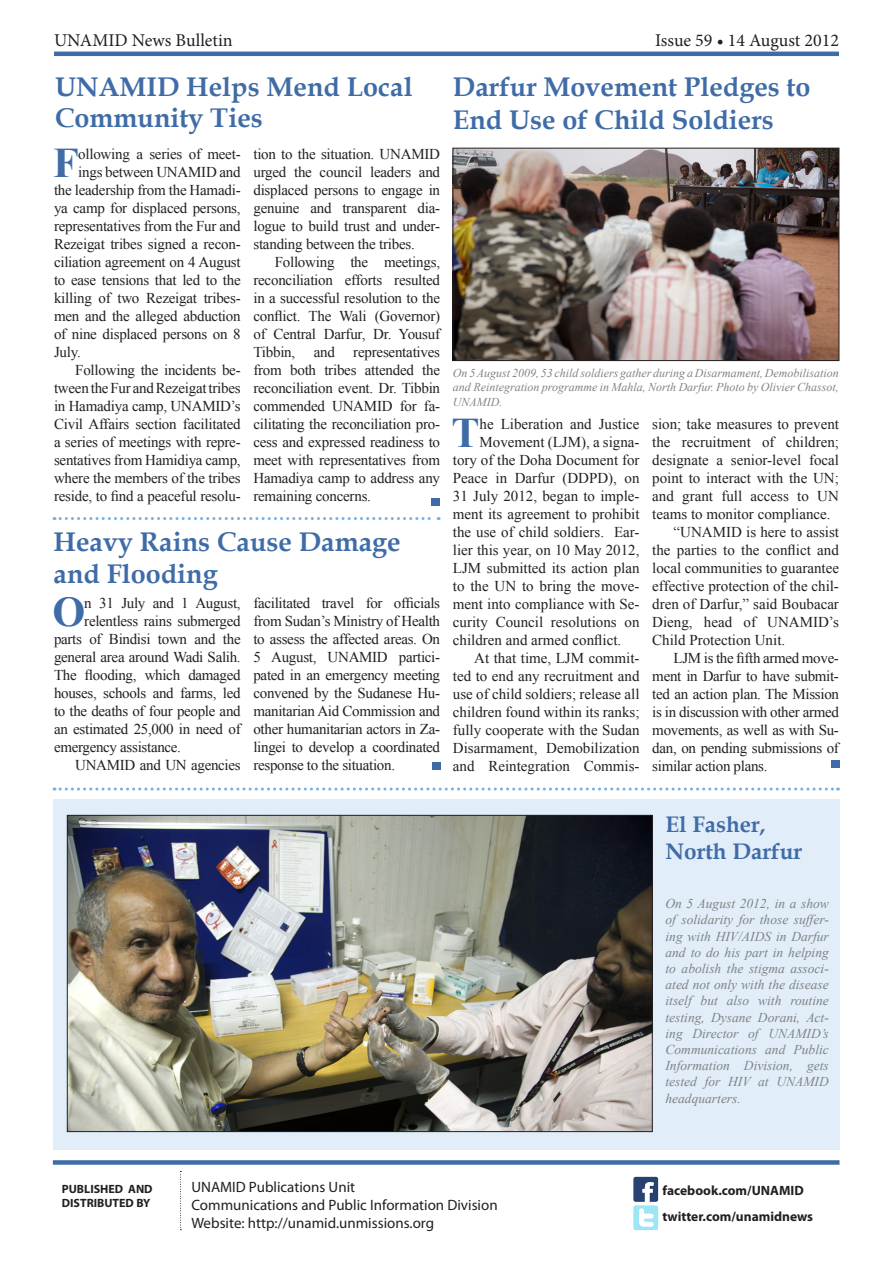
<style>
.page{position:relative;width:893px;height:1263px;background:#fff}
.page>*{position:absolute;margin:0;border:0;box-sizing:border-box;transform-origin:0 0}
.t1{font:700 42.15px "Times New Roman";color:#3f6ca7}
.t2{font:700 27px/32.4px "Book Antiqua";color:#3f6ca7}
.t3{font:700 22.5px/27px "Book Antiqua";color:#3f6ca7}
.t4{font:18px "Minion Pro";color:#231f20}
.t5{font:15px/18px "Times New Roman";letter-spacing:-.015em;color:#231f20;text-align:justify}
.t6{font:15px/18px "Myriad Pro";color:#231f20}
.t7{font:italic 13.5px/16.2px "Times New Roman";color:#808285;text-align:justify}
.t8{font:700 13.5px "Myriad Pro";color:#231f20}
.t9{font:italic 12px/14.4px "Times New Roman";color:#808285;text-align:justify}
.t10{font:700 12px "Myriad Pro";color:#231f20}
</style>
<div class="page">
<div style="left:53px;top:799px;width:786px;height:350px;background:#e1edf8"></div>
<hr style="left:54px;top:52px;width:785px;height:4px;background:#3f6ca7">
<img style="left:633px;top:1176px;width:26px;height:25px">
<img style="left:633px;top:1201px;width:26px;height:30px">
<div style="left:53px;top:1160px;width:786px;height:5px;background:#3f6ca7"></div>
<svg style="left:180px;top:1171px;width:1px;height:59px"></svg>
<svg style="left:54px;top:517px;width:385px;height:3px"></svg>
<div style="left:831px;top:761px;width:8px;height:7px;background:#3f6ca7"></div>
<img style="left:455px;top:150px;width:382px;height:209px">
<div style="left:453px;top:148px;width:386px;height:213px;border:1px solid #231f20"></div>
<img style="left:69px;top:817px;width:582px;height:313px">
<div style="left:431px;top:498px;width:9px;height:7px;background:#3f6ca7"></div>
<div style="left:432px;top:762px;width:9px;height:8px;background:#3f6ca7"></div>
<svg style="left:54px;top:787px;width:784px;height:3px"></svg>
<p class="t4" style="left:54px;top:28px;width:180px">UNAMID News Bulletin</p>
<p class="t2" style="left:55px;top:72px;width:359px;line-height:31px">UNAMID Helps Mend Local<br>Community Ties</p>
<p class="t1" style="left:53px;top:133px;width:27px">F</p>
<p class="t5" style="left:78px;top:144px;width:164px">ollowing a series of meet-</p>
<p class="t5" style="left:253px;top:144px;width:188px">tion to the situation. UNAMID urged the council leaders and displaced persons to engage in genuine and transparent dia&shy;logue to build trust and under&shy;standing between the tribes.</p>
<p class="t5" style="left:253px;top:252px;width:188px;text-indent:21px">Following the meetings, reconciliation efforts resulted in a successful resolution to the conflict. The Wali (Governor) of Central Darfur, Dr. Yousuf Tibbin, and representatives from both tribes attended the reconciliation event. Dr. Tibbin commended UNAMID for fa&shy;cilitating the reconciliation pro&shy;cess and expressed readiness to meet with representatives from Hamadiya camp to address any remaining concerns.</p>
<p class="t5" style="left:78px;top:162px;width:164px">ings between UNAMID and</p>
<p class="t5" style="left:54px;top:180px;width:188px">the leadership from the Hamadi-</p>
<p class="t5" style="left:54px;top:198px;width:188px">ya camp for displaced persons,</p>
<p class="t5" style="left:54px;top:216px;width:188px">representatives from the Fur and</p>
<p class="t5" style="left:54px;top:234px;width:188px">Rezeigat tribes signed a recon-</p>
<p class="t5" style="left:54px;top:252px;width:188px">ciliation agreement on 4 August</p>
<p class="t5" style="left:54px;top:270px;width:188px">to ease tensions that led to the</p>
<p class="t5" style="left:54px;top:288px;width:188px">killing of two Rezeigat tribes-</p>
<p class="t5" style="left:54px;top:306px;width:188px">men and the alleged abduction</p>
<p class="t5" style="left:54px;top:324px;width:188px">of nine displaced persons on 8</p>
<p class="t5" style="left:54px;top:342px;width:28px">July.</p>
<p class="t5" style="left:54px;top:360px;width:188px;text-indent:21px">Following the incidents be&shy;tween the Fur and Rezeigat tribes in Hamadiya camp, UNAMID’s Civil Affairs section facilitated a series of meetings with repre&shy;sentatives from Hamidiya camp, where the members of the tribes reside, to find a peaceful resolu-</p>
<p class="t2" style="left:54px;top:526px;width:349px">Heavy Rains Cause Damage and Flooding</p>
<p class="t5" style="left:253px;top:594px;width:188px">facilitated travel for officials from Sudan’s Ministry of Health to assess the affected areas. On 5 August, UNAMID partici&shy;pated in an emergency meeting convened by the Sudanese Hu&shy;manitarian Aid Commission and other humanitarian actors in Za&shy;lingei to develop a coordinated response to the situation.</p>
<p class="t1" style="left:52px;top:583px;width:34px">O</p>
<p class="t5" style="left:84px;top:594px;width:158px">n 31 July and 1 August,</p>
<p class="t5" style="left:84px;top:612px;width:158px">relentless rains submerged</p>
<p class="t5" style="left:54px;top:630px;width:188px">parts of Bindisi town and the</p>
<p class="t5" style="left:54px;top:648px;width:188px">general area around Wadi Salih.</p>
<p class="t5" style="left:54px;top:666px;width:188px">The flooding, which damaged</p>
<p class="t5" style="left:54px;top:684px;width:188px">houses, schools and farms, led</p>
<p class="t5" style="left:54px;top:702px;width:188px">to the deaths of four people and</p>
<p class="t5" style="left:54px;top:720px;width:188px">an estimated 25,000 in need of</p>
<p class="t5" style="left:54px;top:738px;width:129px">emergency assistance.</p>
<p class="t5" style="left:75px;top:756px;width:167px">UNAMID and UN agencies</p>
<p class="t4" style="left:655px;top:28px;width:185px">Issue 59 • 14 August 2012</p>
<p class="t2" style="left:453px;top:71px;width:359px">Darfur Movement Pledges to<br>End Use of Child Soldiers</p>
<p class="t9" style="left:453px;top:365px;width:387px">On 5 August 2009, 53 child soldiers gather during a Disarmament, Demobilisation and Reintegration programme in Mahla, North Darfur. Photo by Olivier Chassot, UNAMID.</p>
<p class="t5" style="left:652px;top:415px;width:188px">sion; take measures to prevent the recruitment of children; designate a senior-level focal point to interact with the UN; and grant full access to UN teams to monitor compliance.</p>
<p class="t5" style="left:652px;top:523px;width:188px;text-indent:21px">“UNAMID is here to assist the parties to the conflict and local communities to guarantee effective protection of the chil&shy;dren of Darfur,” said Boubacar Dieng, head of UNAMID’s Child Protection Unit.</p>
<p class="t5" style="left:652px;top:649px;width:188px;text-indent:21px">LJM is the fifth armed move&shy;ment in Darfur to have submit&shy;ted an action plan. The Mission is in discussion with other armed movements, as well as with Su&shy;dan, on pending submissions of similar action plans.</p>
<p class="t1" style="left:451px;top:404px;width:30px">T</p>
<p class="t5" style="left:480px;top:415px;width:161px">he Liberation and Justice</p>
<p class="t5" style="left:480px;top:433px;width:161px">Movement (LJM), a signa-</p>
<p class="t5" style="left:453px;top:451px;width:188px">tory of the Doha Document for</p>
<p class="t5" style="left:453px;top:469px;width:188px">Peace in Darfur (DDPD), on</p>
<p class="t5" style="left:453px;top:487px;width:188px">31 July 2012, began to imple-</p>
<p class="t5" style="left:453px;top:505px;width:188px">ment its agreement to prohibit</p>
<p class="t5" style="left:453px;top:523px;width:188px">the use of child soldiers. Ear-</p>
<p class="t5" style="left:453px;top:541px;width:188px">lier this year, on 10 May 2012,</p>
<p class="t5" style="left:453px;top:559px;width:188px">LJM submitted its action plan</p>
<p class="t5" style="left:453px;top:577px;width:188px">to the UN to bring the move-</p>
<p class="t5" style="left:453px;top:595px;width:188px">ment into compliance with Se-</p>
<p class="t5" style="left:453px;top:613px;width:188px">curity Council resolutions on</p>
<p class="t5" style="left:453px;top:631px;width:170px">children and armed conflict.</p>
<p class="t5" style="left:453px;top:649px;width:188px;text-indent:21px">At that time, LJM commit&shy;ted to end any recruitment and use of child soldiers; release all children found within its ranks; fully cooperate with the Sudan Disarmament, Demobilization and Reintegration Commis-</p>
<p class="t3" style="left:665px;top:811px;width:138px">El Fasher,<br>North Darfur</p>
<p class="t7" style="left:665px;top:895px;width:165px">On 5 August 2012, in a show of solidarity for those suffer&shy;ing with HIV/AIDS in Darfur and to do his part in helping to abolish the stigma associ&shy;ated not only with the disease itself but also with routine testing, Dysane Dorani, Act&shy;ing Director of UNAMID’s Communications and Public Information Division, gets tested for HIV at UNAMID headquarters.</p>
<p class="t10" style="left:62px;top:1181px;width:92px">PUBLISHED AND</p>
<p class="t10" style="left:62px;top:1195px;width:90px">DISTRIBUTED BY</p>
<p class="t6" style="left:191px;top:1178px;width:308px">UNAMID Publications Unit<br>Communications and Public Information Division</p>
<p class="t6" style="left:191px;top:1214px;width:244px">Website: http://unamid.unmissions.org</p>
<p class="t8" style="left:662px;top:1182px;width:143px">facebook.com/UNAMID</p>
<p class="t8" style="left:662px;top:1208px;width:152px">twitter.com/unamidnews</p>
</div>
